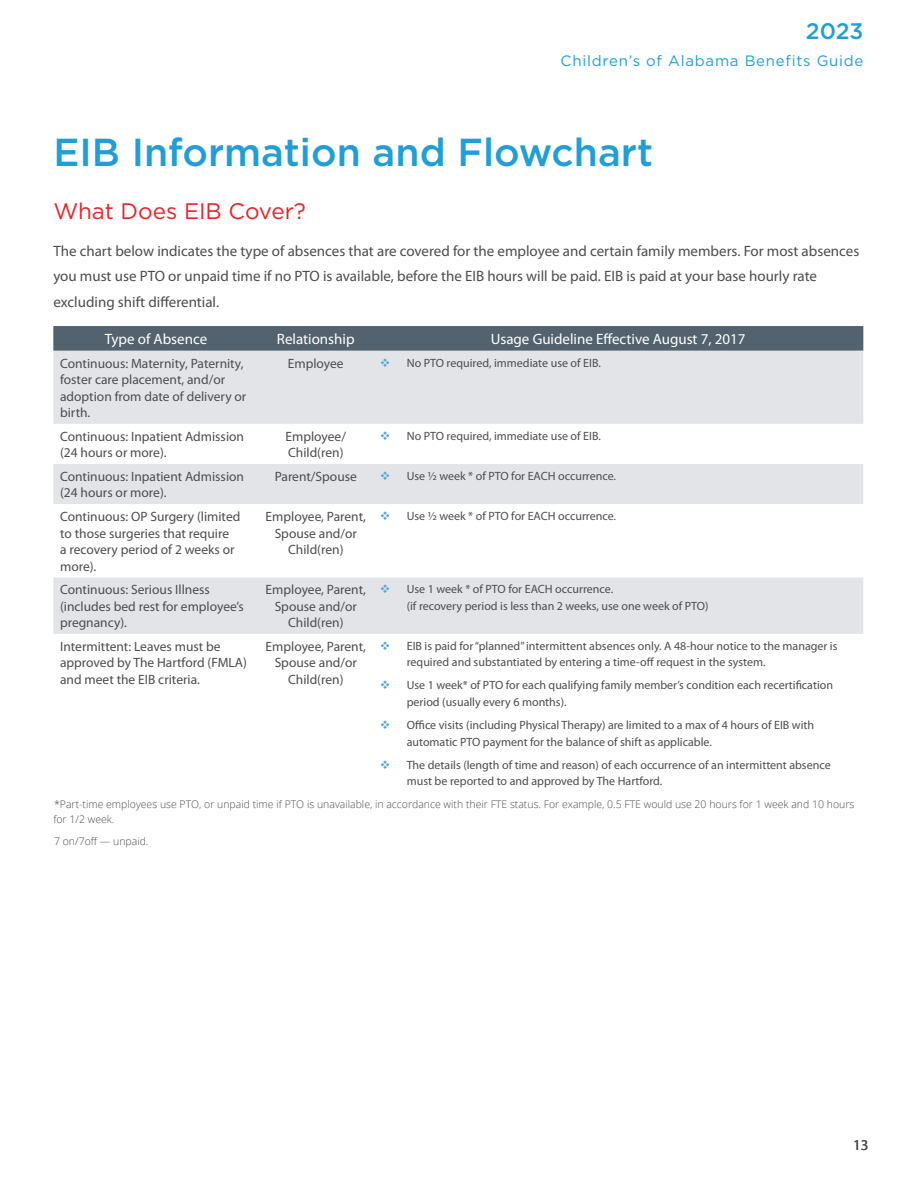
<style>
.page{position:relative;width:918px;height:1188px;background:#fff}
.page>*{position:absolute;margin:0;border:0;box-sizing:border-box;transform-origin:0 0}
.t1{font:500 39px "Gotham";color:#1f9ed8}
.t2{font:22.5px "Gotham";color:#ed2024}
.t3{font:500 22.5px "Gotham";color:#1f9ed8}
.t4{font:15px/25.5px "Myriad Pro";color:#4d4d4f}
.t5{font:15px "Myriad Pro";color:#fff}
.t6{font:15px "Gotham";letter-spacing:.05em;color:#1f9ed8}
.t7{font:13.5px/16.5px "Myriad Pro";color:#4d4d4f}
.t8{font:12px/16.5px "Myriad Pro";color:#4d4d4f}
.t9{font:300 10.5px/15px "Open Sans";color:#4d4d4f}
</style>
<div class="page">
<div style="left:53px;top:326px;width:810px;height:25px;background:#53626f"></div>
<div style="left:53px;top:351px;width:810px;height:73px;background:#e3e4e8"></div>
<svg style="left:53px;top:464px;width:810px;height:170px;fill:#e3e4e8"></svg>
<svg style="left:381px;top:358px;width:8px;height:9px"></svg>
<svg style="left:381px;top:471px;width:8px;height:9px"></svg>
<svg style="left:381px;top:511px;width:8px;height:9px"></svg>
<svg style="left:381px;top:584px;width:8px;height:9px"></svg>
<h2 class="t3" style="left:806px;top:16px;width:59px">2023</h2>
<p class="t6" style="left:561px;top:51px;width:304px">Children’s of Alabama Benefits Guide</p>
<h1 class="t1" style="left:53px;top:127px;width:601px">EIB Information and Flowchart</h1>
<h2 class="t2" style="left:53px;top:196px;width:254px">What Does EIB Cover?</h2>
<p class="t4" style="left:53px;top:238px;width:807px">The chart below indicates the type of absences that are covered for the employee and certain family members. For most absences you must use PTO or unpaid time if no PTO is available, before the EIB hours will be paid. EIB is paid at your base hourly rate excluding shift differential.</p>
<p class="t5" style="left:105px;top:330px;width:104px">Type of Absence</p>
<p class="t5" style="left:277px;top:330px;width:79px">Relationship</p>
<p class="t5" style="left:491px;top:330px;width:256px">Usage Guideline Effective August 7, 2017</p>
<p class="t7" style="left:60px;top:355px;width:188px">Continuous: Maternity, Paternity, foster care placement, and/or adoption from date of delivery or birth.</p>
<p class="t7" style="left:288px;top:355px;width:57px">Employee</p>
<p class="t8" style="left:407px;top:354px;width:196px">No PTO required, immediate use of EIB.</p>
<p class="t7" style="left:60px;top:428px;width:185px">Continuous: Inpatient Admission (24 hours or more).</p>
<p class="t7" style="left:286px;top:428px;width:62px">Employee/<br>Child(ren)</p>
<p class="t8" style="left:407px;top:427px;width:196px">No PTO required, immediate use of EIB.</p>
<p class="t7" style="left:60px;top:468px;width:185px">Continuous: Inpatient Admission (24 hours or more).</p>
<p class="t7" style="left:275px;top:468px;width:84px">Parent/Spouse</p>
<p class="t8" style="left:407px;top:467px;width:211px">Use ½ week * of PTO for EACH occurrence.</p>
<p class="t7" style="left:60px;top:508px;width:182px">Continuous: OP Surgery (limited to those surgeries that require<br>a recovery period of 2 weeks or more).</p>
<p class="t7" style="left:266px;top:508px;width:102px;text-align:center">Employee, Parent,<br>Spouse and/or<br>Child(ren)</p>
<p class="t8" style="left:407px;top:507px;width:211px">Use ½ week * of PTO for EACH occurrence.</p>
<p class="t7" style="left:60px;top:581px;width:185px">Continuous: Serious Illness (includes bed rest for employee’s pregnancy).</p>
<p class="t7" style="left:266px;top:581px;width:102px;text-align:center">Employee, Parent,<br>Spouse and/or<br>Child(ren)</p>
<p class="t8" style="left:407px;top:581px;width:303px">Use 1 week * of PTO for EACH occurrence.<br>(if recovery period is less than 2 weeks, use one week of PTO)</p>
<p class="t7" style="left:60px;top:638px;width:188px">Intermittent: Leaves must be approved by The Hartford (FMLA) and meet the EIB criteria.</p>
<p class="t7" style="left:266px;top:638px;width:102px;text-align:center">Employee, Parent,<br>Spouse and/or<br>Child(ren)</p>
<p class="t8" style="left:407px;top:637px;width:432px">EIB is paid for “planned” intermittent absences only. A 48-hour notice to the manager is required and substantiated by entering a time-off request in the system.</p>
<p class="t8" style="left:407px;top:677px;width:428px">Use 1 week* of PTO for each qualifying family member’s condition each recertification period (usually every 6 months).</p>
<p class="t8" style="left:407px;top:717px;width:409px">Office visits (including Physical Therapy) are limited to a max of 4 hours of EIB with automatic PTO payment for the balance of shift as applicable.</p>
<p class="t8" style="left:407px;top:756px;width:425px">The details (length of time and reason) of each occurrence of an intermittent absence must be reported to and approved by The Hartford.</p>
<p class="t9" style="left:53px;top:796px;width:803px">*Part-time employees use PTO, or unpaid time if PTO is unavailable, in accordance with their FTE status. For example, 0.5 FTE would use 20 hours for 1 week and 10 hours for 1/2 week.</p>
<p class="t9" style="left:54px;top:833px;width:96px">7 on/7off — unpaid.</p>
<p class="t4" style="left:853px;top:1132px;width:17px">13</p>
</div>
